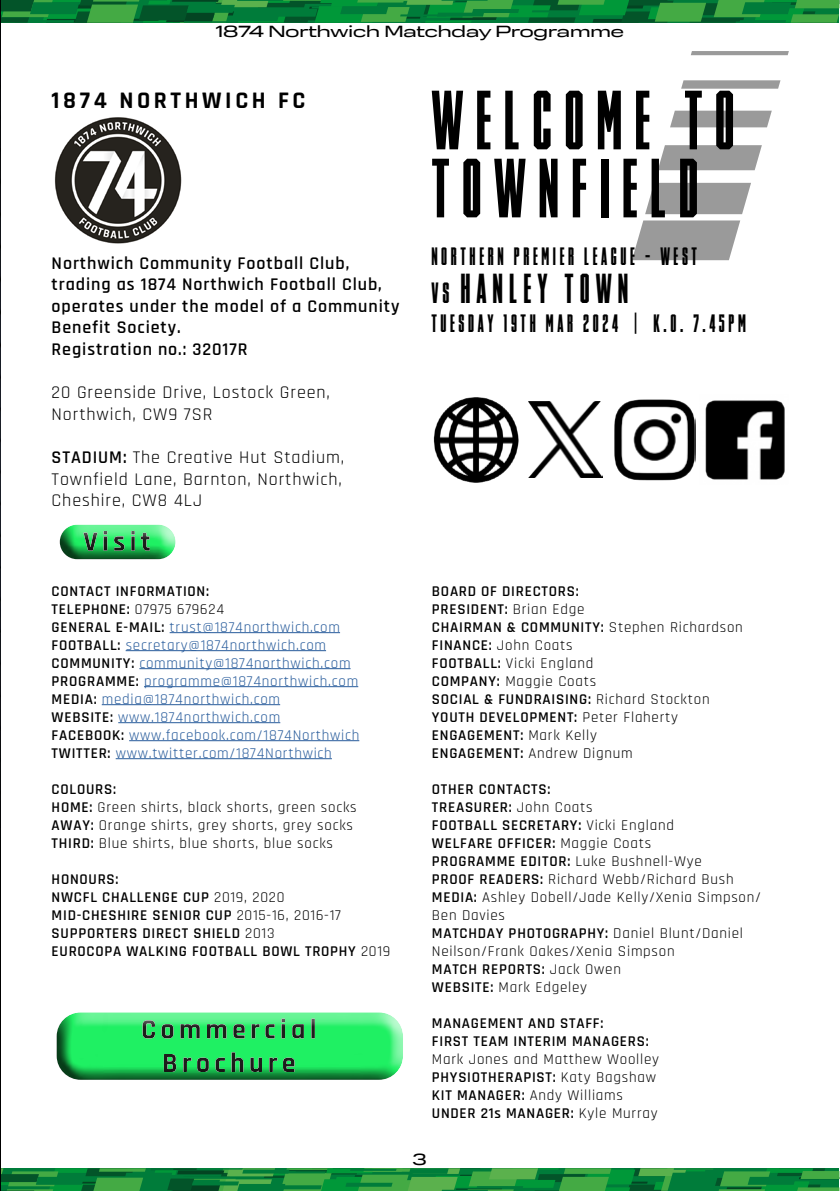
<style>
.page{position:relative;width:840px;height:1191px;background:#fff}
.page>*{position:absolute;margin:0;border:0;box-sizing:border-box;transform-origin:0 0}
.t1{font:80px/68px "Timmons NY";letter-spacing:.15em;color:#000}
.t2{font:40px "Timmons NY";letter-spacing:.15em;color:#000}
.t3{font:24px "Timmons NY";letter-spacing:.15em;color:#000}
.t4{font:700 24px "Rajdhani";letter-spacing:.15em;color:#000}
.t5{font:600 18px/21.6px "Rajdhani";letter-spacing:.05em;color:#000}
.t6{font:18px/21.6px "Rajdhani";letter-spacing:.05em;color:#000}
.t7{font:16px "Normalidad Ultra Extended";color:#000}
.t8{font:15px/18px "Rajdhani";letter-spacing:.05em;color:#000}
.t9{font:600 15px/18px "Rajdhani";letter-spacing:.05em;color:#000}
.t10{font:15px/18px "Rajdhani";letter-spacing:.05em;color:#275b9b}
.s1{font-weight:600}
.s2{font-size:28px}
.s3{font-weight:600;color:#000}
.s4{color:#000}
.s5{font-weight:400}
</style>
<div class="page">
<hr style="left:337px;top:23px;width:46px;height:1px;background:#007c3a">
<svg style="left:1px;top:0;width:837px;height:23px;background:#148438"></svg>
<svg style="left:1px;top:1168px;width:837px;height:23px;background:#1c8c3c"></svg>
<hr style="left:169px;top:632px;width:171px;height:1px;background:#275b9b">
<hr style="left:126px;top:650px;width:200px;height:1px;background:#275b9b">
<hr style="left:139px;top:668px;width:211px;height:1px;background:#275b9b">
<hr style="left:144px;top:686px;width:214px;height:1px;background:#275b9b">
<hr style="left:102px;top:704px;width:178px;height:1px;background:#275b9b">
<hr style="left:118px;top:722px;width:162px;height:1px;background:#275b9b">
<hr style="left:129px;top:740px;width:230px;height:1px;background:#275b9b">
<hr style="left:116px;top:758px;width:216px;height:1px;background:#275b9b">
<img style="left:54px;top:117px;width:128px;height:127px">
<img style="left:433px;top:397px;width:86px;height:86px">
<img style="left:528px;top:402px;width:74px;height:75px">
<img style="left:614px;top:399px;width:81px;height:81px">
<img style="left:705px;top:400px;width:80px;height:80px">
<div style="left:45px;top:517px;width:133px;height:53px;background:#000;opacity:.75"></div>
<div style="left:42px;top:1006px;width:361px;height:84px;background:#000;opacity:.75"></div>
<svg style="left:632px;top:220px;width:107px;height:40px;background:#a4a4a4"></svg>
<svg style="left:645px;top:183px;width:105px;height:31px;background:#a1a1a1"></svg>
<svg style="left:658px;top:145px;width:103px;height:25px;background:#a0a0a0"></svg>
<div style="left:670px;top:111px;width:101px;height:16px;background:#9a9a9a"></div>
<svg style="left:681px;top:80px;width:99px;height:9px"></svg>
<svg style="left:691px;top:51px;width:97px;height:4px"></svg>
<hr style="left:0;top:0;width:1px;height:1191px;background:#000">
<img style="left:0;top:144px;width:1px;height:630px">
<p class="t7" style="left:216px;top:20px;width:409px">1874 Northwich Matchday Programme</p>
<h3 class="t4" style="left:52px;top:85px;width:255px">1874 NORTHWICH FC</h3>
<p class="t5" style="left:52px;top:252px;width:349px">Northwich Community Football Club, trading as 1874 Northwich Football Club, operates under the model of a Community<br>Benefit Society.<br>Registration no.: 32017R</p>
<p class="t6" style="left:52px;top:382px;width:280px">20 Greenside Drive, Lostock Green,<br>Northwich, CW9 7SR</p>
<p class="t6" style="left:52px;top:447px;width:294px"><span class="s1">STADIUM:</span> The Creative Hut Stadium,<br>Townfield Lane, Barnton, Northwich,<br>Cheshire, CW8 4LJ</p>
<h1 class="t1" style="left:431px;top:86px;width:304px">WELCOME TO<br>TOWNFIELD</h1>
<h3 class="t3" style="left:431px;top:244px;width:267px">NORTHERN PREMIER LEAGUE - WEST</h3>
<h2 class="t2" style="left:431px;top:267px;width:198px"><span class="s2">VS</span> HANLEY TOWN</h2>
<h3 class="t3" style="left:431px;top:311px;width:316px">TUESDAY 19TH MAR 2024 | K.O. 7.45PM</h3>
<p class="t10" style="left:52px;top:582px;width:309px"><span class="s3">CONTACT INFORMATION:<br>TELEPHONE:</span> <span class="s4">07975 679624<br></span><span class="s3">GENERAL E-MAIL:</span> trust@1874northwich.com <span class="s3">FOOTBALL:</span> secretary@1874northwich.com <span class="s3">COMMUNITY:</span> community@1874northwich.com <span class="s3">PROGRAMME:</span> programme@1874northwich.com <span class="s3">MEDIA:</span> media@1874northwich.com<br><span class="s3">WEBSITE:</span> www.1874northwich.com<br><span class="s3">FACEBOOK:</span> www.facebook.com/1874Northwich <span class="s3">TWITTER:</span> www.twitter.com/1874Northwich</p>
<p class="t8" style="left:52px;top:780px;width:306px"><span class="s1">COLOURS:<br>HOME:</span> Green shirts, black shorts, green socks <span class="s1">AWAY:</span> Orange shirts, grey shorts, grey socks <span class="s1">THIRD:</span> Blue shirts, blue shorts, blue socks</p>
<p class="t9" style="left:52px;top:870px;width:340px">HONOURS:<br>NWCFL CHALLENGE CUP <span class="s5">2019, 2020<br></span>MID-CHESHIRE SENIOR CUP <span class="s5">2015-16, 2016-17<br></span>SUPPORTERS DIRECT SHIELD <span class="s5">2013<br></span>EUROCOPA WALKING FOOTBALL BOWL TROPHY <span class="s5">2019</span></p>
<p class="t9" style="left:431px;top:582px;width:312px">BOARD OF DIRECTORS:<br>PRESIDENT: <span class="s5">Brian Edge<br></span>CHAIRMAN &amp; COMMUNITY: <span class="s5">Stephen Richardson<br></span>FINANCE: <span class="s5">John Coats<br></span>FOOTBALL: <span class="s5">Vicki England<br></span>COMPANY: <span class="s5">Maggie Coats<br></span>SOCIAL &amp; FUNDRAISING: <span class="s5">Richard Stockton<br></span>YOUTH DEVELOPMENT: <span class="s5">Peter Flaherty<br></span>ENGAGEMENT: <span class="s5">Mark Kelly<br></span>ENGAGEMENT: <span class="s5">Andrew Dignum</span></p>
<p class="t8" style="left:431px;top:780px;width:330px"><span class="s1">OTHER CONTACTS:<br>TREASURER:</span> John Coats<br><span class="s1">FOOTBALL SECRETARY:</span> Vicki England<br><span class="s1">WELFARE OFFICER:</span> Maggie Coats<br><span class="s1">PROGRAMME EDITOR:</span> Luke Bushnell-Wye<br><span class="s1">PROOF READERS:</span> Richard Webb/Richard Bush<br><span class="s1">MEDIA:</span> Ashley Dobell/Jade Kelly/Xenia Simpson/<br>Ben Davies<br><span class="s1">MATCHDAY PHOTOGRAPHY:</span> Daniel Blunt/Daniel<br>Neilson/Frank Oakes/Xenia Simpson<br><span class="s1">MATCH REPORTS:</span> Jack Owen<br><span class="s1">WEBSITE:</span> Mark Edgeley</p>
<p class="t9" style="left:431px;top:1014px;width:218px">MANAGEMENT AND STAFF:<br>FIRST TEAM INTERIM MANAGERS:</p>
<p class="t8" style="left:431px;top:1050px;width:228px">Mark Jones and Matthew Woolley<br><span class="s1">PHYSIOTHERAPIST:</span> Katy Bagshaw<br><span class="s1">KIT MANAGER:</span> Andy Williams<br><span class="s1">UNDER 21s MANAGER:</span> Kyle Murray</p>
<p class="t7" style="left:412px;top:1147px;width:16px">3</p>
</div>
